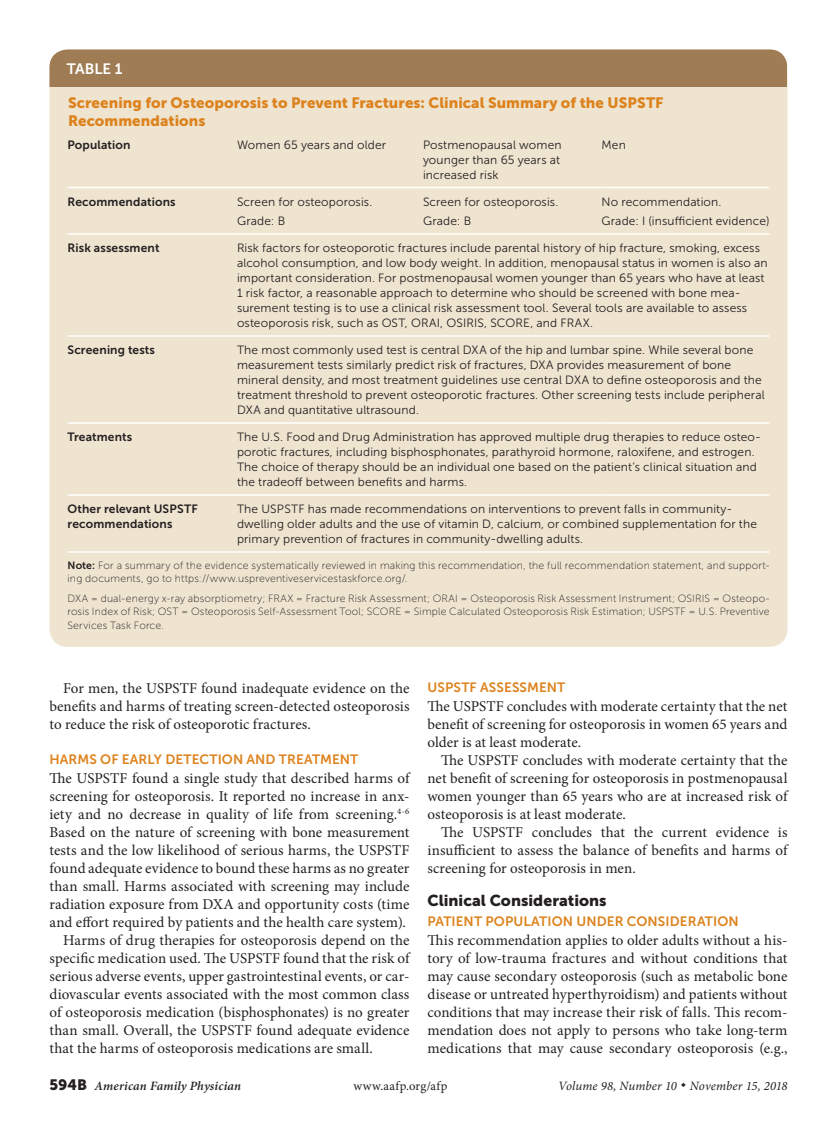
<style>
.page{position:relative;width:837px;height:1134px;background:#fff}
.page>*{position:absolute;margin:0;border:0;box-sizing:border-box;transform-origin:0 0}
.head1{font:15.75px "Museo Sans 900";color:#231f20}
.body_noindent{font:15px/18px "Minion Pro";letter-spacing:.005em;color:#231f20;text-align:justify}
.body_text{font:15px/18px "Minion Pro";letter-spacing:.005em;color:#231f20;text-align:justify}
.table_title{font:15px/18px "Museo Sans 900";letter-spacing:.005em;color:#dd831e}
.table{font:15px "Museo Sans 700";color:#fff}
.head2{font:13.5px "Museo Sans 700";letter-spacing:.005em;color:#dd831e}
.head2_nospace{font:13.5px "Museo Sans 700";letter-spacing:.005em;color:#dd831e}
.t1{font:italic 12.75px "Minion Pro";letter-spacing:.01em;color:#231f20}
.t2{font:italic 600 12.75px "Minion Pro";letter-spacing:.015em;color:#231f20}
.t3{font:12.75px "Minion Pro";letter-spacing:.03em;color:#231f20}
.table_data_last_col{font:12px/15px "Museo Sans 300";letter-spacing:.01em;color:#231f20}
.table_data{font:12px/15px "Museo Sans 300";letter-spacing:.015em;color:#231f20;text-align:justify}
.table_data-2{font:12px/15px "Museo Sans 700";letter-spacing:.015em;color:#231f20}
.table_fig_note{font:10.5px/13.5px "Museo Sans 100";letter-spacing:.02em;color:#231f20}
.s1{font-family:"Museo Sans 700"}
.s2{font-family:"Museo Sans 900";font-weight:400;font-style:normal;font-size:15px}
</style>
<div class="page">
<div style="left:50px;top:50px;width:738px;height:597px;background:#efe4d0;border-radius:18px"></div>
<hr style="left:68px;top:187px;width:169px;height:1px;background:#fff">
<hr style="left:237px;top:187px;width:186px;height:1px;background:#fff">
<hr style="left:423px;top:187px;width:179px;height:1px;background:#fff">
<hr style="left:602px;top:187px;width:168px;height:1px;background:#fff">
<hr style="left:68px;top:233px;width:169px;height:2px;background:#fff">
<hr style="left:237px;top:233px;width:186px;height:2px;background:#fff">
<hr style="left:423px;top:233px;width:179px;height:2px;background:#fff">
<hr style="left:602px;top:233px;width:168px;height:2px;background:#fff">
<hr style="left:68px;top:335px;width:169px;height:2px;background:#fff">
<hr style="left:237px;top:335px;width:186px;height:2px;background:#fff">
<hr style="left:423px;top:335px;width:179px;height:2px;background:#fff">
<hr style="left:602px;top:335px;width:168px;height:2px;background:#fff">
<hr style="left:68px;top:422px;width:169px;height:2px;background:#fff">
<hr style="left:237px;top:422px;width:186px;height:2px;background:#fff">
<hr style="left:423px;top:422px;width:179px;height:2px;background:#fff">
<hr style="left:602px;top:422px;width:168px;height:2px;background:#fff">
<hr style="left:68px;top:494px;width:169px;height:2px;background:#fff">
<hr style="left:237px;top:494px;width:186px;height:2px;background:#fff">
<hr style="left:423px;top:494px;width:179px;height:2px;background:#fff">
<hr style="left:602px;top:494px;width:168px;height:2px;background:#fff">
<hr style="left:68px;top:551px;width:169px;height:2px;background:#fff">
<hr style="left:237px;top:551px;width:186px;height:2px;background:#fff">
<hr style="left:423px;top:551px;width:179px;height:2px;background:#fff">
<hr style="left:602px;top:551px;width:168px;height:2px;background:#fff">
<div style="left:50px;top:50px;width:738px;height:37px;background:#9f7c54"></div>
<p class="table" style="left:67px;top:61px;width:57px">TABLE 1</p>
<p class="table_title" style="left:68px;top:94px;width:597px">Screening for Osteoporosis to Prevent Fractures: Clinical Summary of the USPSTF<br>Recommendations</p>
<p class="table_data-2" style="left:68px;top:137px;width:65px">Population</p>
<p class="table_data" style="left:237px;top:137px;width:151px">Women 65 years and older</p>
<p class="table_data" style="left:423px;top:137px;width:140px">Postmenopausal women younger than 65 years at increased risk</p>
<p class="table_data" style="left:602px;top:137px;width:26px">Men</p>
<p class="table_data-2" style="left:68px;top:194px;width:110px">Recommendations</p>
<p class="table_data" style="left:237px;top:194px;width:137px">Screen for osteoporosis.</p>
<p class="table_data" style="left:237px;top:213px;width:50px">Grade: B</p>
<p class="table_data" style="left:423px;top:194px;width:137px">Screen for osteoporosis.</p>
<p class="table_data" style="left:423px;top:213px;width:50px">Grade: B</p>
<p class="table_data_last_col" style="left:602px;top:194px;width:121px">No recommendation.</p>
<p class="table_data_last_col" style="left:602px;top:213px;width:170px">Grade: I (insufficient evidence)</p>
<p class="table_data-2" style="left:68px;top:240px;width:94px">Risk assessment</p>
<p class="table_data_last_col" style="left:237px;top:240px;width:532px">Risk factors for osteoporotic fractures include parental history of hip fracture, smoking, excess alcohol consumption, and low body weight. In addition, menopausal status in women is also an important consideration. For postmenopausal women younger than 65 years who have at least 1 risk factor, a reasonable approach to determine who should be screened with bone mea&shy;surement testing is to use a clinical risk assessment tool. Several tools are available to assess osteoporosis risk, such as OST, ORAI, OSIRIS, SCORE, and FRAX.</p>
<p class="table_data-2" style="left:68px;top:342px;width:89px">Screening tests</p>
<p class="table_data_last_col" style="left:237px;top:342px;width:529px">The most commonly used test is central DXA of the hip and lumbar spine. While several bone measurement tests similarly predict risk of fractures, DXA provides measurement of bone mineral density, and most treatment guidelines use central DXA to define osteoporosis and the treatment threshold to prevent osteoporotic fractures. Other screening tests include peripheral DXA and quantitative ultrasound.</p>
<p class="table_data-2" style="left:68px;top:429px;width:66px">Treatments</p>
<p class="table_data_last_col" style="left:237px;top:429px;width:526px">The U.S. Food and Drug Administration has approved multiple drug therapies to reduce osteo&shy;porotic fractures, including bisphosphonates, parathyroid hormone, raloxifene, and estrogen.<br>The choice of therapy should be an individual one based on the patient’s clinical situation and the tradeoff between benefits and harms.</p>
<p class="table_data-2" style="left:68px;top:501px;width:132px">Other relevant USPSTF recommendations</p>
<p class="table_data_last_col" style="left:237px;top:501px;width:522px">The USPSTF has made recommendations on interventions to prevent falls in community&shy;dwelling older adults and the use of vitamin D, calcium, or combined supplementation for the primary prevention of fractures in community-dwelling adults.</p>
<p class="table_fig_note" style="left:68px;top:559px;width:704px"><span class="s1">Note:</span> For a summary of the evidence systematically reviewed in making this recommendation, the full recommendation statement, and support&shy;ing documents, go to https://www.uspreventiveservicestaskforce.org/.</p>
<p class="table_fig_note" style="left:68px;top:592px;width:704px;text-align:justify">DXA = dual-energy x-ray absorptiometry; FRAX = Fracture Risk Assessment; ORAI = Osteoporosis Risk Assessment Instrument; OSIRIS = Osteopo&shy;rosis Index of Risk; OST = Osteoporosis Self-Assessment Tool; SCORE = Simple Calculated Osteoporosis Risk Estimation; USPSTF = U.S. Preventive Services Task Force.</p>
<p class="body_text" style="left:50px;top:679px;width:362px;text-indent:14px">For men, the USPSTF found inadequate evidence on the benefits and harms of treating screen-detected osteoporosis to reduce the risk of osteoporotic fractures.</p>
<p class="head2" style="left:50px;top:751px;width:310px">HARMS OF EARLY DETECTION AND TREATMENT</p>
<p class="body_noindent" style="left:50px;top:769px;width:362px">The USPSTF found a single study that described harms of screening for osteoporosis. It reported no increase in anx&shy;iety and no decrease in quality of life from screening.<sup>4-6<br></sup>Based on the nature of screening with bone measurement tests and the low likelihood of serious harms, the USPSTF found adequate evidence to bound these harms as no greater than small. Harms associated with screening may include radiation exposure from DXA and opportunity costs (time and effort required by patients and the health care system).</p>
<p class="body_text" style="left:50px;top:931px;width:362px;text-indent:14px">Harms of drug therapies for osteoporosis depend on the specific medication used. The USPSTF found that the risk of serious adverse events, upper gastrointestinal events, or car&shy;diovascular events associated with the most common class of osteoporosis medication (bisphosphonates) is no greater than small. Overall, the USPSTF found adequate evidence that the harms of osteoporosis medications are small.</p>
<p class="head2" style="left:428px;top:679px;width:139px">USPSTF ASSESSMENT</p>
<p class="body_noindent" style="left:428px;top:697px;width:362px">The USPSTF concludes with moderate certainty that the net benefit of screening for osteoporosis in women 65 years and older is at least moderate.</p>
<p class="body_text" style="left:428px;top:751px;width:362px;text-indent:14px">The USPSTF concludes with moderate certainty that the net benefit of screening for osteoporosis in postmenopausal women younger than 65 years who are at increased risk of osteoporosis is at least moderate.</p>
<p class="body_text" style="left:428px;top:823px;width:362px;text-indent:14px">The USPSTF concludes that the current evidence is insufficient to assess the balance of benefits and harms of screening for osteoporosis in men.</p>
<p class="head1" style="left:428px;top:892px;width:181px">Clinical Considerations</p>
<p class="head2_nospace" style="left:428px;top:913px;width:313px">PATIENT POPULATION UNDER CONSIDERATION</p>
<p class="body_noindent" style="left:428px;top:931px;width:362px">This recommendation applies to older adults without a his&shy;tory of low-trauma fractures and without conditions that may cause secondary osteoporosis (such as metabolic bone disease or untreated hyperthyroidism) and patients without conditions that may increase their risk of falls. This recom&shy;mendation does not apply to persons who take long-term medications that may cause secondary osteoporosis (e.g.,</p>
<p class="t2" style="left:50px;top:1077px;width:193px"><span class="s2">594B</span> American Family Physician</p>
<p class="t3" style="left:353px;top:1078px;width:96px">www.aafp.org/afp</p>
<p class="t1" style="left:558px;top:1078px;width:231px">Volume 98, Number 10 ◆ November 15, 2018</p>
</div>
